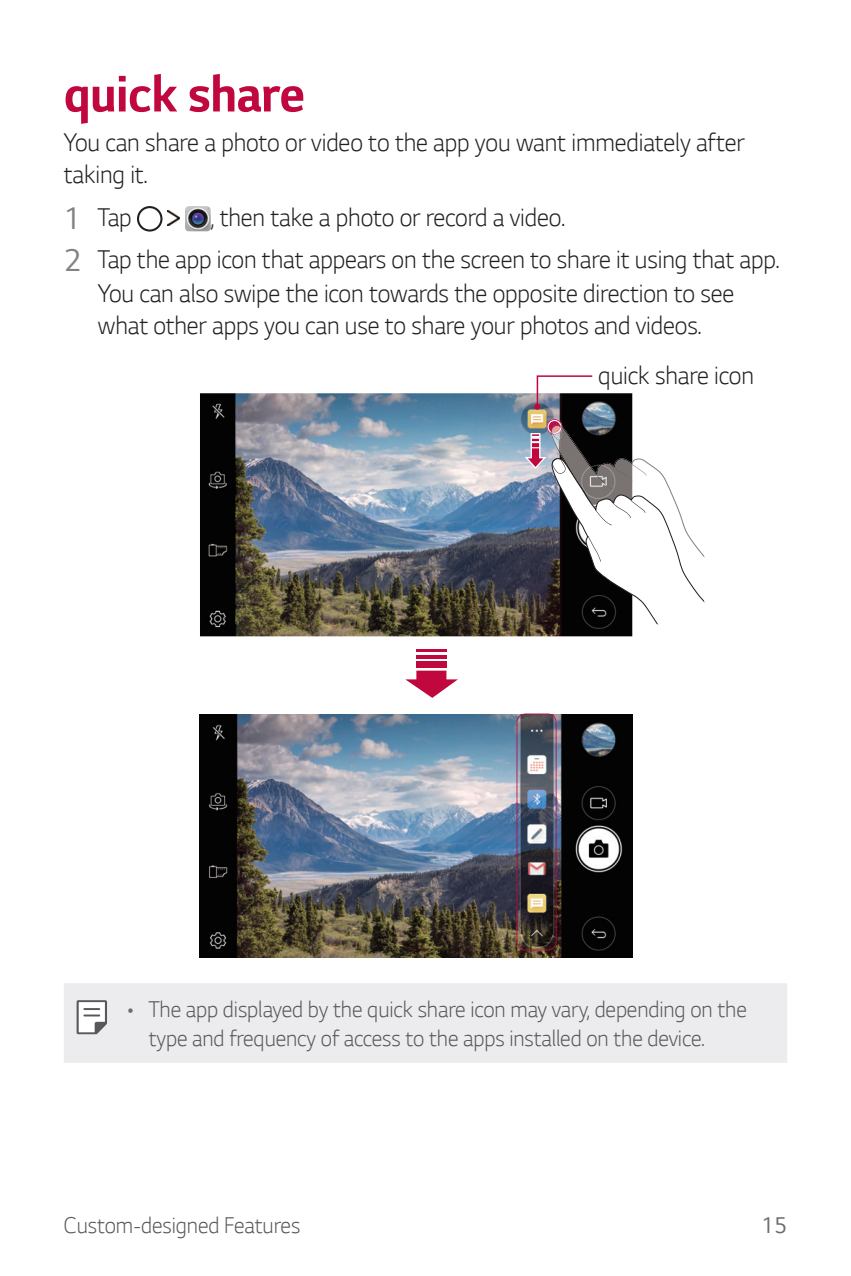
<style>
.page{position:relative;width:851px;height:1276px;background:#fff}
.page>*{position:absolute;margin:0;border:0;box-sizing:border-box;transform-origin:0 0}
.t1{font:700 54px "LG Smart";letter-spacing:-.005em;color:#c0073e;scale:.95 1}
.t2{font:300 27px/31.5px "LG Smart";letter-spacing:-.005em;color:#231f20;scale:.95 1}
.t3{font:300 24px/28.5px "LG Smart";letter-spacing:-.005em;color:#57585a;scale:.95 1}
.t4{font:24px "LG Smart";color:#6c6d70;scale:.95 1}
.s1{font-weight:400;font-size:33px;color:#808285}
.s2{color:#6c6d70}
</style>
<div class="page">
<svg style="left:137px;top:206px;width:25px;height:26px"></svg>
<img style="left:168px;top:210px;width:12px;height:16px">
<img style="left:185px;top:206px;width:26px;height:26px;border-radius:4px">
<img style="left:200px;top:393px;width:432px;height:243px">
<svg style="left:524px;top:419px;width:181px;height:205px"></svg>
<img style="left:200px;top:714px;width:432px;height:243px">
<img style="left:516px;top:713px;width:40px;height:237px">
<svg style="left:405px;top:649px;width:53px;height:49px"></svg>
<div style="left:416px;top:661px;width:30px;height:7px;background:#c0073e"></div>
<hr style="left:416px;top:655px;width:30px;height:4px;background:#c0073e">
<hr style="left:416px;top:649px;width:30px;height:3px;background:#c0073e">
<svg style="left:534px;top:375px;width:58px;height:35px"></svg>
<div style="left:64px;top:983px;width:723px;height:80px;background:#ececee"></div>
<svg style="left:77px;top:1000px;width:30px;height:34px"></svg>
<h1 class="t1" style="left:64px;top:73px;width:255px">quick share</h1>
<p class="t2" style="left:64px;top:130px;width:718px">You can share a photo or video to the app you want immediately after taking it.</p>
<p class="t2" style="left:64px;top:204px;width:73px"><span class="s1">1</span> Tap</p>
<p class="t2" style="left:64px;top:198px;width:754px;line-height:42.6px;text-indent:147px">, then take a photo or record a video.<br><span class="s1">2</span> Tap the app icon that appears on the screen to share it using that app.</p>
<p class="t2" style="left:98px;top:281px;width:671px">You can also swipe the icon towards the opposite direction to see what other apps you can use to share your photos and videos.</p>
<p class="t2" style="left:598px;top:362px;width:165px">quick share icon</p>
<p class="t3" style="left:149px;top:998px;width:631px;text-indent:-21px"><span class="s2">•</span> The app displayed by the quick share icon may vary, depending on the type and frequency of access to the apps installed on the device.</p>
<p class="t3" style="left:64px;top:1213px;width:250px">Custom-designed Features</p>
<p class="t4" style="left:761px;top:1215px;width:28px">15</p>
</div>
